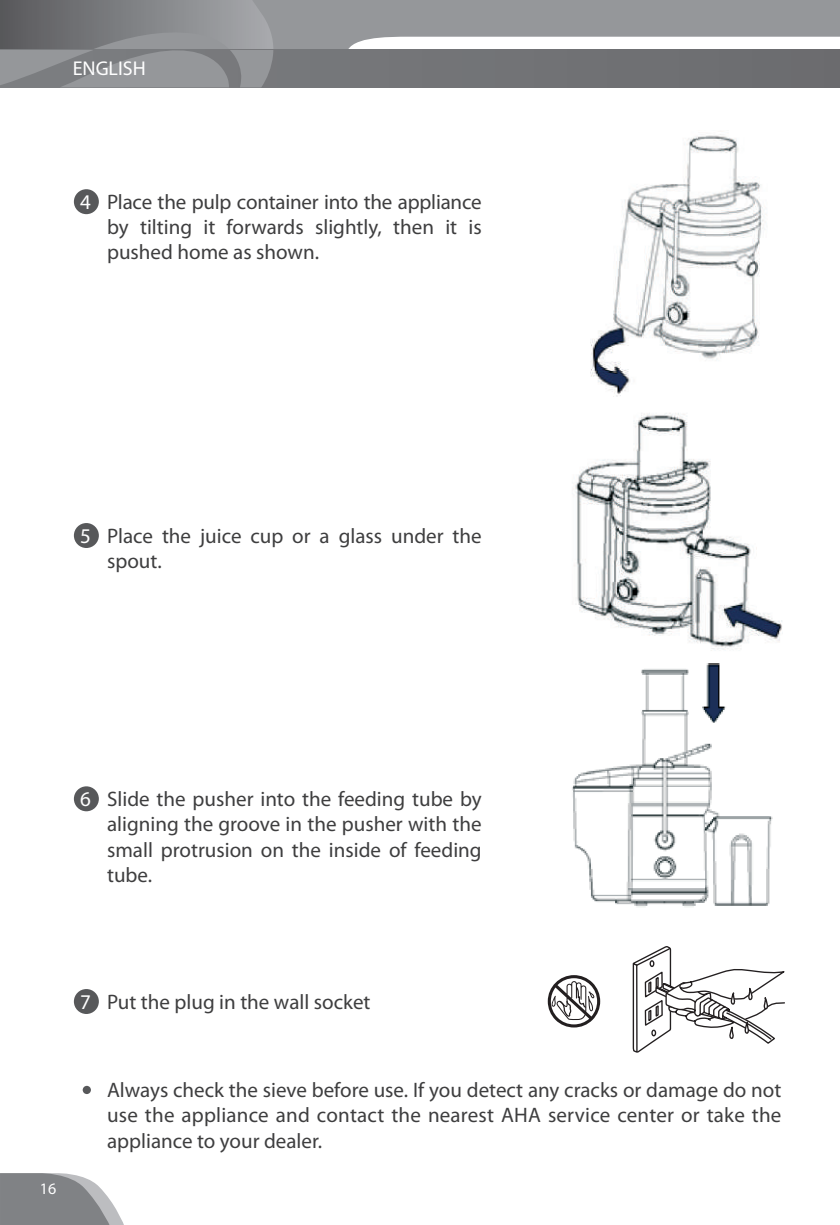
<style>
.page{position:relative;width:840px;height:1225px;background:#fff}
.page>*{position:absolute;margin:0;border:0;box-sizing:border-box;transform-origin:0 0}
.t1{font:21px/25.2px "Myriad Pro";color:#3e3e3f;text-align:justify}
.t2{font:21px "Myriad Pro";color:#fff}
.t3{font:20px "Myriad Pro";color:#fff}
.t4{font:16px "Myriad Pro";color:#fff}
</style>
<div class="page">
<div style="left:74px;top:189px;width:25px;height:25px;background:#57585a;border-radius:50%"></div>
<div style="left:74px;top:523px;width:25px;height:25px;background:#57585a;border-radius:50%"></div>
<div style="left:74px;top:786px;width:25px;height:25px;background:#57585a;border-radius:50%"></div>
<div style="left:74px;top:989px;width:25px;height:25px;background:#57585a;border-radius:50%"></div>
<div style="left:83px;top:1085px;width:8px;height:9px;background:#57585a;border-radius:50%"></div>
<img style="left:590px;top:134px;width:176px;height:262px">
<img style="left:573px;top:413px;width:209px;height:238px">
<img style="left:572px;top:663px;width:201px;height:244px">
<svg style="left:547px;top:975px;width:53px;height:52px"></svg>
<svg style="left:632px;top:946px;width:153px;height:107px"></svg>
<svg style="left:274px;top:0;width:565px;height:50px;fill:#95979a"></svg>
<div style="left:0;top:50px;width:839px;height:37px;background:#717275"></div>
<svg style="left:0;top:0;width:274px;height:87px;background:#85878a"></svg>
<svg style="left:0;top:1173px;width:124px;height:52px;background:#9a9b9e"></svg>
<p class="t3" style="left:73px;top:56px;width:75px">ENGLISH</p>
<p class="t2" style="left:80px;top:189px;width:12px">4</p>
<p class="t1" style="left:107px;top:189px;width:376px">Place the pulp container into the appliance by tilting it forwards slightly, then it is pushed home as shown.</p>
<p class="t2" style="left:80px;top:523px;width:12px">5</p>
<p class="t1" style="left:107px;top:523px;width:376px">Place the juice cup or a glass under the spout.</p>
<p class="t2" style="left:80px;top:786px;width:12px">6</p>
<p class="t1" style="left:107px;top:786px;width:376px">Slide the pusher into the feeding tube by aligning the groove in the pusher with the small protrusion on the inside of feeding tube.</p>
<p class="t2" style="left:80px;top:988px;width:12px">7</p>
<p class="t1" style="left:107px;top:988px;width:265px">Put the plug in the wall socket</p>
<p class="t4" style="left:40px;top:1179px;width:18px">16</p>
<p class="t1" style="left:107px;top:1077px;width:675px">Always check the sieve before use. If you detect any cracks or damage do not use the appliance and contact the nearest AHA service center or take the appliance to your dealer.</p>
</div>
